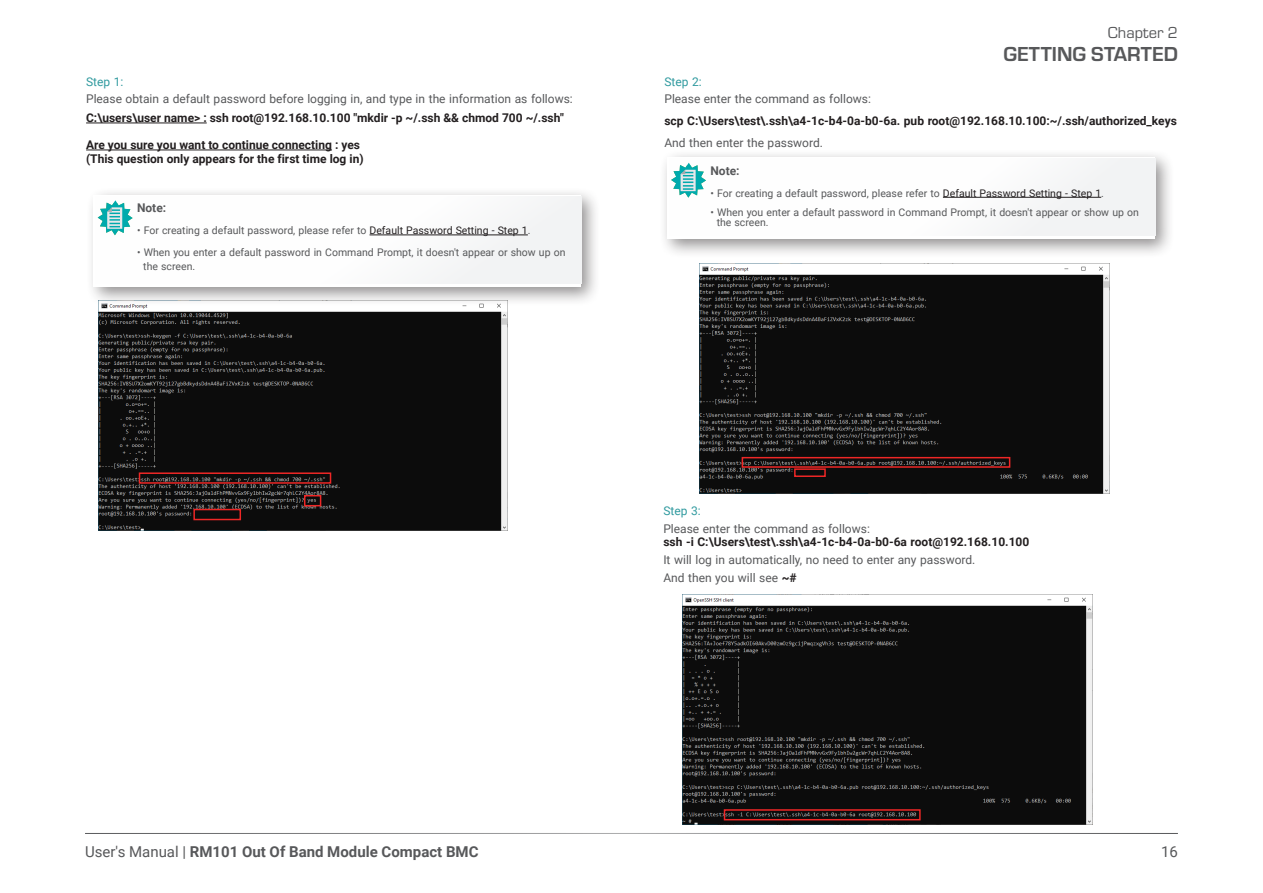
<style>
.page{position:relative;width:1263px;height:893px;background:#fff}
.page>*{position:absolute;margin:0;border:0;box-sizing:border-box;transform-origin:0 0}
.t1{font:700 21px "Eurostile";color:#57585a}
.t2{font:16.5px "Eurostile";color:#57585a}
.t3{font:700 15px "Roboto";color:#57585a}
.t4{font:15px "Roboto";color:#57585a}
.Body_Text{font:700 12px/13.5px "Roboto";color:#231f20}
.Body_Text-2{font:12px "Roboto";color:#57585a}
.Body_Text-3{font:12px "Roboto";color:#309a9f}
.note{font:700 12px "Roboto";color:#57585a}
.note-2{font:10.5px/13.5px "Roboto";color:#57585a}
.s1{color:#231f20}
.s2{font-weight:400;color:#57585a}
.s3{font-weight:700;color:#231f20}
.s4{font-weight:400}
</style>
<div class="page">
<hr style="left:85px;top:833px;width:1093px;height:1px;background:#57585a">
<img style="left:98px;top:307px;width:410px;height:224px">
<img style="left:700px;top:264px;width:410px;height:230px">
<div style="left:139px;top:472px;width:192px;height:12px;border:2px solid #ee2726"></div>
<div style="left:304px;top:495px;width:17px;height:11px;border:2px solid #ee2726"></div>
<div style="left:193px;top:509px;width:48px;height:11px;border:2px solid #ee2726"></div>
<div style="left:742px;top:457px;width:268px;height:11px;border:2px solid #ee2726"></div>
<div style="left:794px;top:468px;width:32px;height:9px;border:2px solid #ee2726"></div>
<img style="left:683px;top:594px;width:409px;height:230px">
<div style="left:724px;top:809px;width:197px;height:11px;border:2px solid #ee2726"></div>
<hr style="left:86px;top:123px;width:121px;height:1px;background:#231f20">
<hr style="left:86px;top:150px;width:246px;height:1px;background:#231f20">
<div style="left:85px;top:187px;width:516px;height:120px;background:#231f20;opacity:.5"></div>
<div style="left:94px;top:195px;width:487px;height:92px;background:#fff"></div>
<div style="left:96px;top:196px;width:486px;height:87px;background:#fefefe"></div>
<hr style="left:369px;top:235px;width:159px;height:1px;background:#231f20">
<svg style="left:98px;top:200px;width:35px;height:35px"></svg>
<div style="left:659px;top:149px;width:515px;height:110px;background:#231f20;opacity:.5"></div>
<div style="left:667px;top:157px;width:487px;height:82px;background:#fff"></div>
<div style="left:669px;top:158px;width:486px;height:78px;background:#fefefe"></div>
<hr style="left:943px;top:197px;width:158px;height:1px;background:#231f20">
<svg style="left:671px;top:163px;width:35px;height:35px"></svg>
<p class="Body_Text-3" style="left:86px;top:73px;width:39px">Step 1:</p>
<p class="Body_Text-2" style="left:86px;top:91px;width:488px">Please obtain a default password before logging in, and type in the information as follows:</p>
<p class="Body_Text" style="left:86px;top:111px;width:479px">C:\users\user name&gt; : ssh root@192.168.10.100 "mkdir -p ~/.ssh &amp;&amp; chmod 700 ~/.ssh"</p>
<p class="Body_Text" style="left:86px;top:138px;width:275px">Are you sure you want to continue connecting : yes</p>
<p class="Body_Text" style="left:86px;top:151px;width:279px">(This question only appears for the first time log in)</p>
<p class="note" style="left:137px;top:199px;width:31px">Note:</p>
<p class="note-2" style="left:137px;top:223px;width:395px">• For creating a default password, please refer to <span class="s1">Default Password Setting - Step 1</span>.</p>
<p class="note-2" style="left:143px;top:245px;width:424px;text-indent:-6px">• When you enter a default password in Command Prompt, it doesn't appear or show up on the screen.</p>
<h2 class="t2" style="left:1108px;top:22px;width:72px">Chapter 2</h2>
<h1 class="t1" style="left:1003px;top:39px;width:176px">GETTING STARTED</h1>
<p class="Body_Text-3" style="left:664px;top:73px;width:39px">Step 2:</p>
<p class="Body_Text-2" style="left:664px;top:91px;width:208px">Please enter the command as follows:</p>
<p class="Body_Text" style="left:664px;top:114px;width:514px">scp C:\Users\test\.ssh\a4-1c-b4-0a-b0-6a. pub root@192.168.10.100:~/.ssh/authorized_keys</p>
<p class="Body_Text-2" style="left:664px;top:135px;width:160px">And then enter the password.</p>
<p class="note" style="left:710px;top:162px;width:31px">Note:</p>
<p class="note-2" style="left:710px;top:186px;width:395px">• For creating a default password, please refer to <span class="s1">Default Password Setting - Step 1</span>.</p>
<p class="note-2" style="left:717px;top:206px;width:424px;line-height:10.5px;text-indent:-6px">• When you enter a default password in Command Prompt, it doesn't appear or show up on the screen.</p>
<p class="Body_Text-3" style="left:663px;top:502px;width:39px">Step 3:</p>
<p class="Body_Text" style="left:663px;top:521px;width:367px"><span class="s2">Please enter the command as follows:<br></span>ssh -i C:\Users\test\.ssh\a4-1c-b4-0a-b0-6a root@192.168.10.100</p>
<p class="Body_Text-2" style="left:663px;top:551px;width:314px">It will log in automatically, no need to enter any password.</p>
<p class="Body_Text-2" style="left:663px;top:569px;width:135px">And then you will see <span class="s3">~#</span></p>
<p class="t3" style="left:85px;top:841px;width:395px"><span class="s4">User's Manual |</span> RM101 Out Of Band Module Compact BMC</p>
<p class="t4" style="left:1161px;top:841px;width:18px">16</p>
</div>
